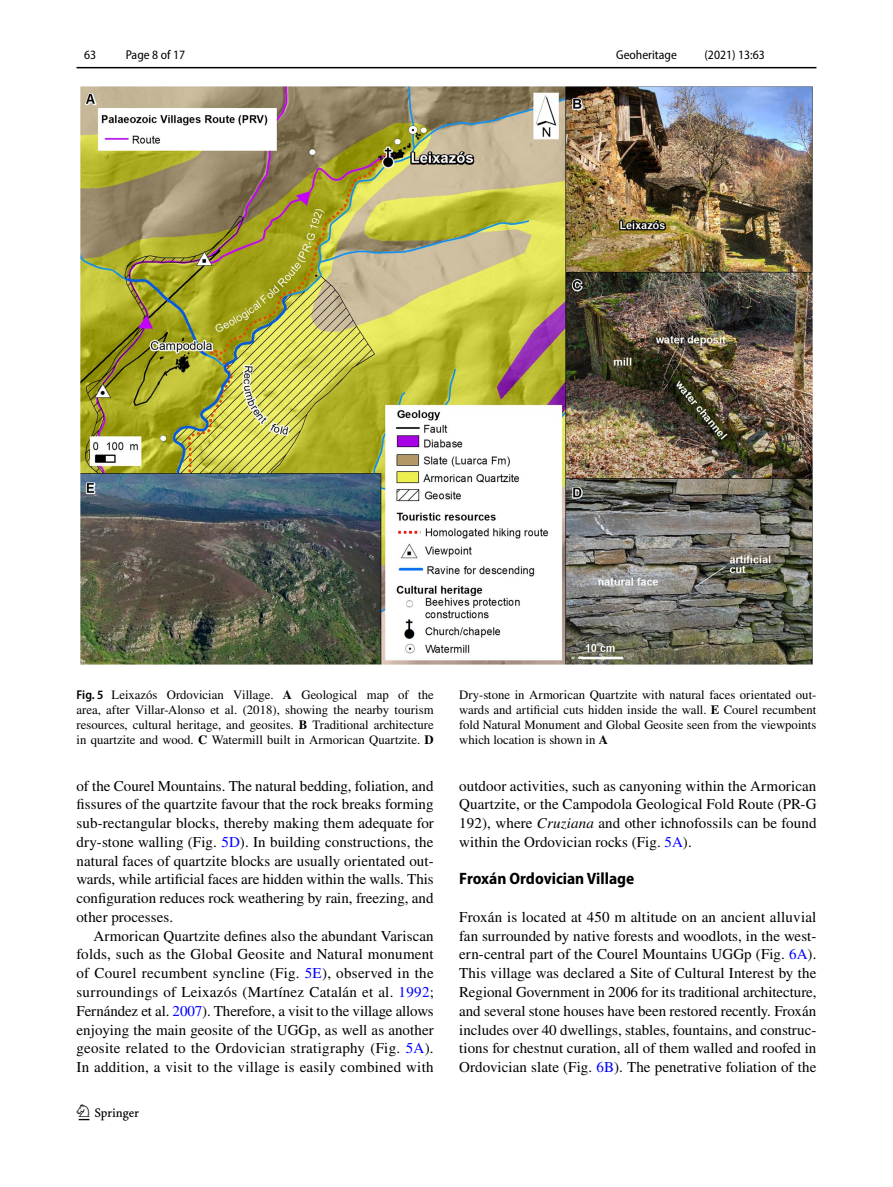
<style>
.page{position:relative;width:893px;height:1187px;background:#fff}
.page>*{position:absolute;margin:0;border:0;box-sizing:border-box;transform-origin:0 0}
.t1{font:22.5px "Springnew Regular 2";color:#000}
.t2{font:700 semi-condensed 16.5px "Myriad Pro";color:#000}
.t3{font:15px/18.8px "STIX";letter-spacing:.005em;color:#000;text-align:justify}
.t4{font:12.75px/15px "STIX";color:#000;text-align:justify}
.t5{font:semi-condensed 12.75px "Myriad Pro";color:#000}
.s1{font-family:"Myriad Pro";font-weight:600;font-stretch:semi-condensed}
.s2{font-weight:700}
.s3{color:#00f}
.s4{font-style:italic}
</style>
<div class="page">
<hr style="left:77px;top:67px;width:739px;height:1px;background:#000">
<img style="left:81px;top:87px;width:731px;height:577px">
<p class="t5" style="left:84px;top:48px;width:14px">63</p>
<p class="t5" style="left:126px;top:48px;width:61px">Page 8 of 17</p>
<p class="t5" style="left:616px;top:48px;width:62px">Geoheritage</p>
<p class="t5" style="left:704px;top:48px;width:62px">(2021) 13:63</p>
<p class="t4" style="left:77px;top:688px;width:359px"><span class="s1">Fig. 5</span> Leixazós Ordovician Village. <span class="s2">A</span> Geological map of the area, after Villar-Alonso et al. (2018), showing the nearby tourism resources, cultural heritage, and geosites. <span class="s2">B</span> Traditional architecture in quartzite and wood. <span class="s2">C</span> Watermill built in Armorican Quartzite. <span class="s2">D</span></p>
<p class="t4" style="left:459px;top:688px;width:359px">Dry-stone in Armorican Quartzite with natural faces orientated out&shy;wards and artificial cuts hidden inside the wall. <span class="s2">E</span> Courel recumbent fold Natural Monument and Global Geosite seen from the viewpoints which location is shown in <span class="s2">A</span></p>
<p class="t3" style="left:77px;top:777px;width:359px">of the Courel Mountains. The natural bedding, foliation, and fissures of the quartzite favour that the rock breaks forming sub-rectangular blocks, thereby making them adequate for dry-stone walling (Fig. <span class="s3">5D</span>). In building constructions, the natural faces of quartzite blocks are usually orientated out&shy;wards, while artificial faces are hidden within the walls. This configuration reduces rock weathering by rain, freezing, and other processes.</p>
<p class="t3" style="left:77px;top:927px;width:359px;text-indent:17px">Armorican Quartzite defines also the abundant Variscan folds, such as the Global Geosite and Natural monument of Courel recumbent syncline (Fig. <span class="s3">5E</span>), observed in the surroundings of Leixazós (Martínez Catalán et al. <span class="s3">1992</span>; Fernández et al. <span class="s3">2007</span>). Therefore, a visit to the village allows enjoying the main geosite of the UGGp, as well as another geosite related to the Ordovician stratigraphy (Fig. <span class="s3">5A</span>).<br>In addition, a visit to the village is easily combined with</p>
<h1 class="t1" style="left:79px;top:1104px;width:62px">1 3</h1>
<p class="t3" style="left:459px;top:777px;width:359px">outdoor activities, such as canyoning within the Armorican Quartzite, or the Campodola Geological Fold Route (PR-G 192), where <span class="s4">Cruziana</span> and other ichnofossils can be found within the Ordovician rocks (Fig. <span class="s3">5A</span>).</p>
<p class="t2" style="left:459px;top:869px;width:177px">Froxán Ordovician Village</p>
<p class="t3" style="left:459px;top:908px;width:359px">Froxán is located at 450 m altitude on an ancient alluvial fan surrounded by native forests and woodlots, in the west&shy;ern-central part of the Courel Mountains UGGp (Fig. <span class="s3">6A</span>).<br>This village was declared a Site of Cultural Interest by the Regional Government in 2006 for its traditional architecture, and several stone houses have been restored recently. Froxán includes over 40 dwellings, stables, fountains, and construc&shy;tions for chestnut curation, all of them walled and roofed in Ordovician slate (Fig. <span class="s3">6B</span>). The penetrative foliation of the</p>
</div>
